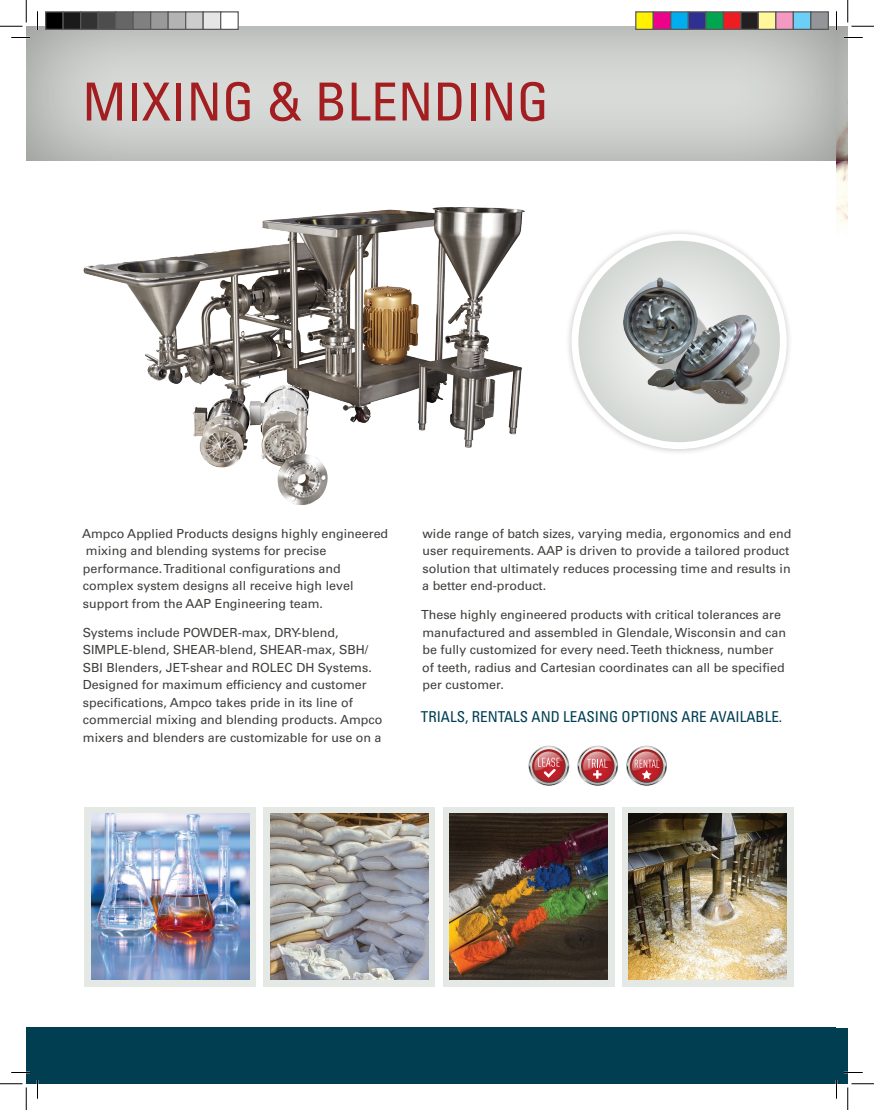
<style>
.page{position:relative;width:874px;height:1110px;background:#fff}
.page>*{position:absolute;margin:0;border:0;box-sizing:border-box;transform-origin:0 0}
.t1{font:condensed 52.5px "Univers LT Std";letter-spacing:.01em;color:#a31e21}
.t2{font:condensed 15px "Univers LT Std";color:#013e52}
.P1{font:12.5px/17.5px "Univers LT Std";color:#403e3b}
</style>
<div class="page">
<div style="left:26px;top:1028px;width:810px;height:56px;background:#013e52"></div>
<div style="left:26px;top:26px;width:812px;height:136px;background:#231f20;opacity:.45"></div>
<div style="left:565px;top:228px;width:228px;height:227px;background:#231f20;opacity:.25"></div>
<div style="left:575px;top:237px;width:208px;height:209px;background:#fff;border-radius:50%"></div>
<div style="left:571px;top:234px;width:216px;height:215px;border:7px solid #fff;border-radius:50%"></div>
<div style="left:578px;top:241px;width:202px;height:201px;background:#d7dbd8;border-radius:50%"></div>
<div style="left:836px;top:1028px;width:12px;height:56px;background:#013e52"></div>
<img style="left:836px;top:162px;width:12px;height:63px">
<div style="left:836px;top:26px;width:12px;height:136px;background:#231f20;opacity:.45"></div>
<div style="left:84px;top:807px;width:172px;height:180px;background:#e5e9e6"></div>
<div style="left:264px;top:807px;width:171px;height:180px;background:#e5e9e6"></div>
<div style="left:443px;top:807px;width:171px;height:180px;background:#e5e9e6"></div>
<div style="left:622px;top:807px;width:171px;height:180px;background:#e5e9e6"></div>
<img style="left:91px;top:814px;width:158px;height:166px">
<img style="left:270px;top:814px;width:158px;height:166px">
<img style="left:449px;top:814px;width:158px;height:166px">
<img style="left:629px;top:814px;width:158px;height:166px">
<img style="left:578px;top:267px;width:195px;height:146px">
<img style="left:83px;top:207px;width:442px;height:298px">
<svg style="left:528px;top:746px;width:41px;height:40px"></svg>
<svg style="left:529px;top:746px;width:39px;height:40px"></svg>
<svg style="left:530px;top:747px;width:38px;height:38px"></svg>
<svg style="left:532px;top:749px;width:34px;height:34px"></svg>
<svg style="left:533px;top:750px;width:32px;height:32px"></svg>
<svg style="left:534px;top:752px;width:29px;height:26px"></svg>
<svg style="left:577px;top:746px;width:41px;height:40px"></svg>
<svg style="left:578px;top:746px;width:39px;height:40px"></svg>
<svg style="left:579px;top:747px;width:37px;height:38px"></svg>
<svg style="left:581px;top:749px;width:33px;height:34px"></svg>
<svg style="left:582px;top:750px;width:31px;height:32px"></svg>
<svg style="left:583px;top:752px;width:28px;height:27px"></svg>
<svg style="left:626px;top:746px;width:41px;height:40px"></svg>
<svg style="left:627px;top:746px;width:39px;height:40px"></svg>
<svg style="left:628px;top:747px;width:37px;height:38px"></svg>
<svg style="left:630px;top:749px;width:33px;height:34px"></svg>
<svg style="left:631px;top:750px;width:31px;height:32px"></svg>
<svg style="left:632px;top:752px;width:28px;height:27px"></svg>
<svg style="left:11px;top:37px;width:19px;height:1px"></svg>
<svg style="left:844px;top:37px;width:18px;height:1px"></svg>
<svg style="left:11px;top:1072px;width:19px;height:1px"></svg>
<svg style="left:844px;top:1072px;width:18px;height:1px"></svg>
<svg style="left:37px;top:11px;width:1px;height:19px"></svg>
<svg style="left:37px;top:1080px;width:1px;height:19px"></svg>
<svg style="left:835px;top:11px;width:2px;height:19px"></svg>
<svg style="left:835px;top:1080px;width:2px;height:19px"></svg>
<svg style="left:0;top:0;width:27px;height:27px"></svg>
<svg style="left:0;top:1084px;width:27px;height:26px"></svg>
<svg style="left:847px;top:0;width:27px;height:27px"></svg>
<svg style="left:847px;top:1084px;width:27px;height:26px"></svg>
<div style="left:46px;top:12px;width:17px;height:17px;background:#000"></div>
<div style="left:45px;top:11px;width:19px;height:19px;border:1px solid #595959"></div>
<div style="left:63px;top:12px;width:18px;height:17px;background:#1a1a1a"></div>
<div style="left:62px;top:11px;width:19px;height:19px;border:1px solid #595959"></div>
<div style="left:81px;top:12px;width:17px;height:17px;background:#333"></div>
<div style="left:80px;top:11px;width:19px;height:19px;border:1px solid #595959"></div>
<div style="left:98px;top:12px;width:18px;height:17px;background:#4d4d4d"></div>
<div style="left:98px;top:11px;width:18px;height:19px;border:1px solid #595959"></div>
<div style="left:116px;top:12px;width:17px;height:17px;background:#666"></div>
<div style="left:115px;top:11px;width:19px;height:19px;border:1px solid #595959"></div>
<div style="left:133px;top:12px;width:18px;height:17px;background:#808080"></div>
<div style="left:132px;top:11px;width:19px;height:19px;border:1px solid #595959"></div>
<div style="left:151px;top:12px;width:17px;height:17px;background:#999"></div>
<div style="left:150px;top:11px;width:19px;height:19px;border:1px solid #595959"></div>
<div style="left:168px;top:12px;width:18px;height:17px;background:#b3b3b3"></div>
<div style="left:168px;top:11px;width:18px;height:19px;border:1px solid #595959"></div>
<div style="left:186px;top:12px;width:17px;height:17px;background:#ccc"></div>
<div style="left:185px;top:11px;width:19px;height:19px;border:1px solid #595959"></div>
<div style="left:203px;top:12px;width:18px;height:17px;background:#e6e6e6"></div>
<div style="left:202px;top:11px;width:19px;height:19px;border:1px solid #595959"></div>
<div style="left:221px;top:12px;width:17px;height:17px;background:#fff"></div>
<div style="left:220px;top:11px;width:19px;height:19px;border:1px solid #595959"></div>
<div style="left:636px;top:12px;width:17px;height:17px;background:#fff101"></div>
<div style="left:635px;top:11px;width:19px;height:19px;border:1px solid #595959"></div>
<div style="left:653px;top:12px;width:18px;height:17px;background:#ed028c"></div>
<div style="left:652px;top:11px;width:19px;height:19px;border:1px solid #595959"></div>
<div style="left:671px;top:12px;width:17px;height:17px;background:#00aeef"></div>
<div style="left:670px;top:11px;width:19px;height:19px;border:1px solid #595959"></div>
<div style="left:688px;top:12px;width:18px;height:17px;background:#2e3092"></div>
<div style="left:688px;top:11px;width:18px;height:19px;border:1px solid #595959"></div>
<div style="left:706px;top:12px;width:17px;height:17px;background:#00a54f"></div>
<div style="left:705px;top:11px;width:19px;height:19px;border:1px solid #595959"></div>
<div style="left:723px;top:12px;width:18px;height:17px;background:#ee1d23"></div>
<div style="left:722px;top:11px;width:19px;height:19px;border:1px solid #595959"></div>
<div style="left:741px;top:12px;width:17px;height:17px;background:#231f20"></div>
<div style="left:740px;top:11px;width:19px;height:19px;border:1px solid #595959"></div>
<div style="left:758px;top:12px;width:18px;height:17px;background:#fff79a"></div>
<div style="left:758px;top:11px;width:18px;height:19px;border:1px solid #595959"></div>
<div style="left:776px;top:12px;width:17px;height:17px;background:#f499c2"></div>
<div style="left:775px;top:11px;width:19px;height:19px;border:1px solid #595959"></div>
<div style="left:793px;top:12px;width:18px;height:17px;background:#6bcff6"></div>
<div style="left:792px;top:11px;width:19px;height:19px;border:1px solid #595959"></div>
<div style="left:811px;top:12px;width:17px;height:17px;background:#939598"></div>
<div style="left:810px;top:11px;width:19px;height:19px;border:1px solid #595959"></div>
<p class="t1" style="left:82px;top:69px;width:468px">MIXING &amp; BLENDING</p>
<p class="P1" style="left:82px;top:525px;width:308px">Ampco Applied Products designs highly engineered mixing and blending systems for precise performance. Traditional configurations and complex system designs all receive high level support from the AAP Engineering team.</p>
<p class="P1" style="left:83px;top:624px;width:301px">Systems include POWDER-max, DRY-blend, SIMPLE-blend, SHEAR-blend, SHEAR-max, SBH/ SBI Blenders, JET-shear and ROLEC DH Systems.<br>Designed for maximum efficiency and customer specifications, Ampco takes pride in its line of commercial mixing and blending products. Ampco mixers and blenders are customizable for use on a</p>
<p class="P1" style="left:422px;top:525px;width:370px">wide range of batch sizes, varying media, ergonomics and end user requirements. AAP is driven to provide a tailored product solution that ultimately reduces processing time and results in a better end-product.</p>
<p class="P1" style="left:421px;top:606px;width:366px">These highly engineered products with critical tolerances are manufactured and assembled in Glendale, Wisconsin and can be fully customized for every need. Teeth thickness, number of teeth, radius and Cartesian coordinates can all be specified per customer.</p>
<p class="t2" style="left:421px;top:707px;width:363px">TRIALS, RENTALS AND LEASING OPTIONS ARE AVAILABLE.</p>
</div>
